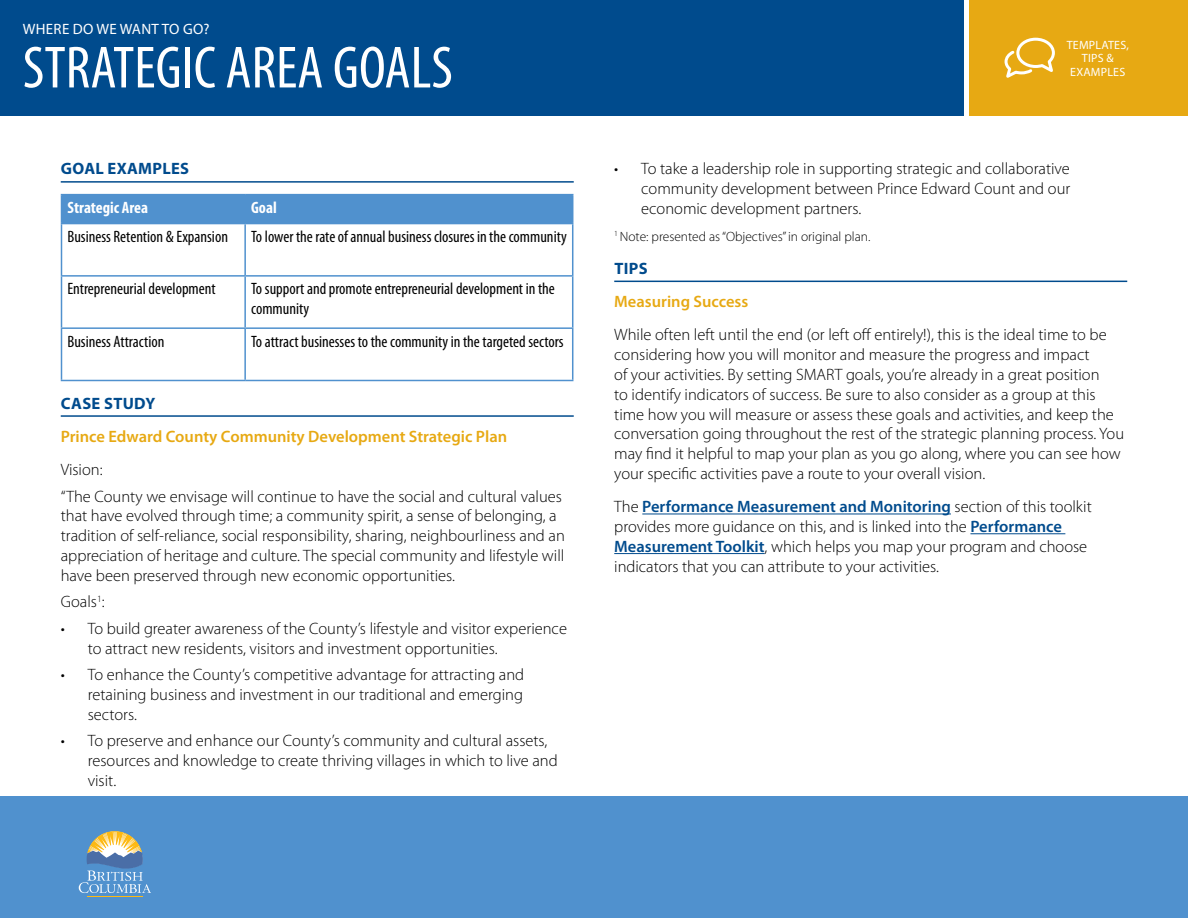
<style>
.page{position:relative;width:1188px;height:918px;background:#fff}
.page>*{position:absolute;margin:0;border:0;box-sizing:border-box;transform-origin:0 0}
.t1{font:condensed 60px "Myriad Pro";color:#fff}
.t2{font:300 16.5px/19.8px "Myriad Pro";color:#000}
.t3{font:condensed 16.5px/19.8px "Myriad Pro";color:#000}
.t4{font:600 16.5px "Myriad Pro";color:#e7a913}
.t5{font:700 16.5px "Myriad Pro";letter-spacing:.02em;color:#004b8d}
.t6{font:700 condensed 16.5px "Myriad Pro";color:#fff}
.t7{font:15px "Myriad Pro";letter-spacing:.02em;color:#fff}
.t8{font:300 13.5px "Myriad Pro";color:#000}
.t9{font:12px/13.5px "Myriad Pro";letter-spacing:.02em;color:#fff;text-align:center}
.s1{font-weight:600;color:#004b8d}
</style>
<div class="page">
<div style="left:969px;top:0;width:219px;height:116px;background:#e7a913"></div>
<div style="left:0;top:796px;width:1188px;height:122px;background:#5091ce"></div>
<svg style="left:1004px;top:37px;width:51px;height:41px"></svg>
<div style="left:0;top:0;width:963px;height:116px;background:#004b8d"></div>
<hr style="left:61px;top:181px;width:513px;height:2px;background:#004b8d">
<hr style="left:61px;top:415px;width:513px;height:2px;background:#004b8d">
<hr style="left:61px;top:194px;width:184px;height:1px;background:#5091ce">
<hr style="left:245px;top:194px;width:328px;height:1px;background:#5091ce">
<div style="left:61px;top:195px;width:512px;height:28px;background:#5091ce"></div>
<hr style="left:61px;top:223px;width:184px;height:1px;background:#5091ce">
<hr style="left:61px;top:224px;width:1px;height:51px;background:#5091ce">
<hr style="left:245px;top:223px;width:328px;height:1px;background:#5091ce">
<hr style="left:244px;top:224px;width:2px;height:51px;background:#5091ce">
<hr style="left:572px;top:224px;width:1px;height:51px;background:#5091ce">
<hr style="left:61px;top:275px;width:184px;height:2px;background:#5091ce">
<hr style="left:61px;top:277px;width:1px;height:50px;background:#5091ce">
<hr style="left:245px;top:275px;width:328px;height:2px;background:#5091ce">
<hr style="left:244px;top:277px;width:2px;height:50px;background:#5091ce">
<hr style="left:572px;top:277px;width:1px;height:50px;background:#5091ce">
<hr style="left:61px;top:327px;width:184px;height:2px;background:#5091ce">
<hr style="left:61px;top:329px;width:1px;height:51px;background:#5091ce">
<hr style="left:245px;top:327px;width:328px;height:2px;background:#5091ce">
<hr style="left:244px;top:329px;width:2px;height:51px;background:#5091ce">
<hr style="left:572px;top:329px;width:1px;height:51px;background:#5091ce">
<hr style="left:61px;top:380px;width:184px;height:1px;background:#5091ce">
<hr style="left:245px;top:380px;width:328px;height:1px;background:#5091ce">
<hr style="left:614px;top:281px;width:513px;height:1px;background:#004b8d">
<hr style="left:642px;top:514px;width:309px;height:1px;background:#004b8d">
<hr style="left:970px;top:533px;width:95px;height:1px;background:#004b8d">
<hr style="left:614px;top:553px;width:151px;height:1px;background:#004b8d">
<hr style="left:87px;top:896px;width:56px;height:1px;background:#fdb913">
<svg style="left:79px;top:831px;width:72px;height:62px"></svg>
<p class="t7" style="left:23px;top:19px;width:188px">WHERE DO WE WANT TO GO?</p>
<h1 class="t1" style="left:23px;top:31px;width:432px">STRATEGIC AREA GOALS</h1>
<p class="t5" style="left:61px;top:158px;width:130px">GOAL EXAMPLES</p>
<p class="t6" style="left:68px;top:197px;width:82px">Strategic Area</p>
<p class="t6" style="left:251px;top:197px;width:27px">Goal</p>
<p class="t3" style="left:68px;top:226px;width:162px">Business Retention &amp; Expansion</p>
<p class="t3" style="left:251px;top:226px;width:317px">To lower the rate of annual business closures in the community</p>
<p class="t3" style="left:68px;top:279px;width:150px">Entrepreneurial development</p>
<p class="t3" style="left:251px;top:279px;width:305px">To support and promote entrepreneurial development in the community</p>
<p class="t3" style="left:68px;top:331px;width:98px">Business Attraction</p>
<p class="t3" style="left:251px;top:331px;width:314px">To attract businesses to the community in the targeted sectors</p>
<p class="t5" style="left:61px;top:392px;width:96px">CASE STUDY</p>
<p class="t4" style="left:61px;top:426px;width:448px">Prince Edward County Community Development Strategic Plan</p>
<p class="t2" style="left:61px;top:456px;width:503px;line-height:26.5px">Vision:<br>“The County we envisage will continue to have the social and cultural values</p>
<p class="t2" style="left:61px;top:506px;width:506px">that have evolved through time; a community spirit, a sense of belonging, a tradition of self-reliance, social responsibility, sharing, neighbourliness and an appreciation of heritage and culture. The special community and lifestyle will have been preserved through new economic opportunities.</p>
<p class="t2" style="left:61px;top:592px;width:45px">Goals<sup>1</sup>:</p>
<p class="t2" style="left:88px;top:618px;width:481px;text-indent:-27px">• To build greater awareness of the County’s lifestyle and visitor experience to attract new residents, visitors and investment opportunities.</p>
<p class="t2" style="left:88px;top:665px;width:438px;text-align:justify;text-indent:-27px">• To enhance the County’s competitive advantage for attracting and retaining business and investment in our traditional and emerging sectors.</p>
<p class="t2" style="left:88px;top:731px;width:471px;text-indent:-27px">• To preserve and enhance our County’s community and cultural assets, resources and knowledge to create thriving villages in which to live and visit.</p>
<p class="t9" style="left:1067px;top:38px;width:64px">TEMPLATES,<br>TIPS &amp;<br>EXAMPLES</p>
<p class="t2" style="left:641px;top:159px;width:431px;text-align:justify;text-indent:-27px">• To take a leadership role in supporting strategic and collaborative community development between Prince Edward Count and our economic development partners.</p>
<p class="t8" style="left:614px;top:228px;width:258px"><sup>1</sup> Note: presented as “Objectives” in original plan.</p>
<p class="t5" style="left:614px;top:258px;width:10px">TIPS</p>
<p class="t4" style="left:614px;top:291px;width:136px">Measuring Success</p>
<p class="t2" style="left:614px;top:325px;width:511px">While often left until the end (or left off entirely!), this is the ideal time to be considering how you will monitor and measure the progress and impact<br>of your activities. By setting SMART goals, you’re already in a great position<br>to identify indicators of success. Be sure to also consider as a group at this time how you will measure or assess these goals and activities, and keep the conversation going throughout the rest of the strategic planning process. You may find it helpful to map your plan as you go along, where you can see how your specific activities pave a route to your overall vision.</p>
<p class="t2" style="left:614px;top:497px;width:479px">The <span class="s1">Performance Measurement and Monitoring</span> section of this toolkit provides more guidance on this, and is linked into the <span class="s1">Performance Measurement Toolkit</span>, which helps you map your program and choose indicators that you can attribute to your activities.</p>
</div>
